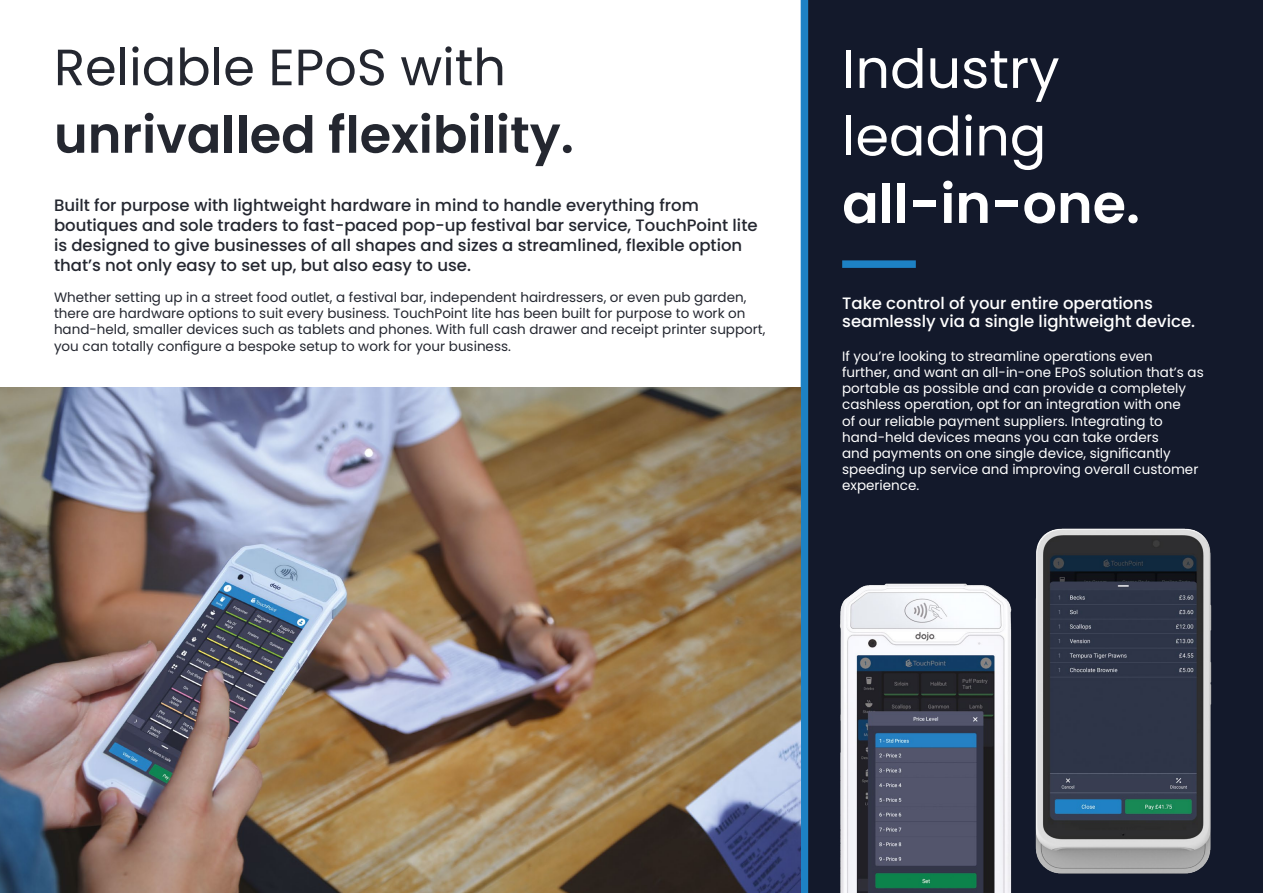
<style>
.page{position:relative;width:1263px;height:893px;background:#fff}
.page>*{position:absolute;margin:0;border:0;box-sizing:border-box;transform-origin:0 0}
.t1{font:54px/67.5px "Poppins";color:#fff}
.t2{font:600 54px "Poppins";color:#fff}
.t3{font:600 51px "Poppins";color:#242730}
.t4{font:51px "Poppins";color:#242730}
.t5{font:500 16.5px/19.8px "Poppins";color:#242730}
.t6{font:500 16.5px/18px "Poppins";color:#fff}
.t7{font:13.5px/16.2px "Poppins";color:#fff}
.t8{font:13.5px/16.2px "Poppins";color:#242730}
</style>
<div class="page">
<div style="left:808px;top:0;width:455px;height:893px;background:#13192b"></div>
<div style="left:842px;top:260px;width:74px;height:8px;background:#1d81c4"></div>
<div style="left:801px;top:0;width:7px;height:893px;background:#1d81c4"></div>
<img style="left:0;top:387px;width:801px;height:506px">
<img style="left:840px;top:583px;width:172px;height:310px">
<img style="left:1035px;top:528px;width:177px;height:346px">
<h2 class="t4" style="left:54px;top:38px;width:453px">Reliable EPoS with</h2>
<h2 class="t3" style="left:54px;top:105px;width:521px">unrivalled flexibility.</h2>
<p class="t5" style="left:54px;top:196px;width:705px">Built for purpose with lightweight hardware in mind to handle everything from boutiques and sole traders to fast-paced pop-up festival bar service, TouchPoint lite is designed to give businesses of all shapes and sizes a streamlined, flexible option that’s not only easy to set up, but also easy to use.</p>
<p class="t8" style="left:54px;top:289px;width:713px">Whether setting up in a street food outlet, a festival bar, independent hairdressers, or even pub garden, there are hardware options to suit every business. TouchPoint lite has been built for purpose to work on hand-held, smaller devices such as tablets and phones. With full cash drawer and receipt printer support, you can totally configure a bespoke setup to work for your business.</p>
<h1 class="t1" style="left:842px;top:36px;width:219px">Industry leading</h1>
<h1 class="t2" style="left:842px;top:173px;width:299px">all-in-one.</h1>
<p class="t6" style="left:842px;top:294px;width:354px">Take control of your entire operations seamlessly via a single lightweight device.</p>
<p class="t7" style="left:842px;top:348px;width:363px">If you’re looking to streamline operations even further, and want an all-in-one EPoS solution that’s as portable as possible and can provide a completely cashless operation, opt for an integration with one<br>of our reliable payment suppliers. Integrating to hand-held devices means you can take orders<br>and payments on one single device, significantly speeding up service and improving overall customer experience.</p>
</div>
